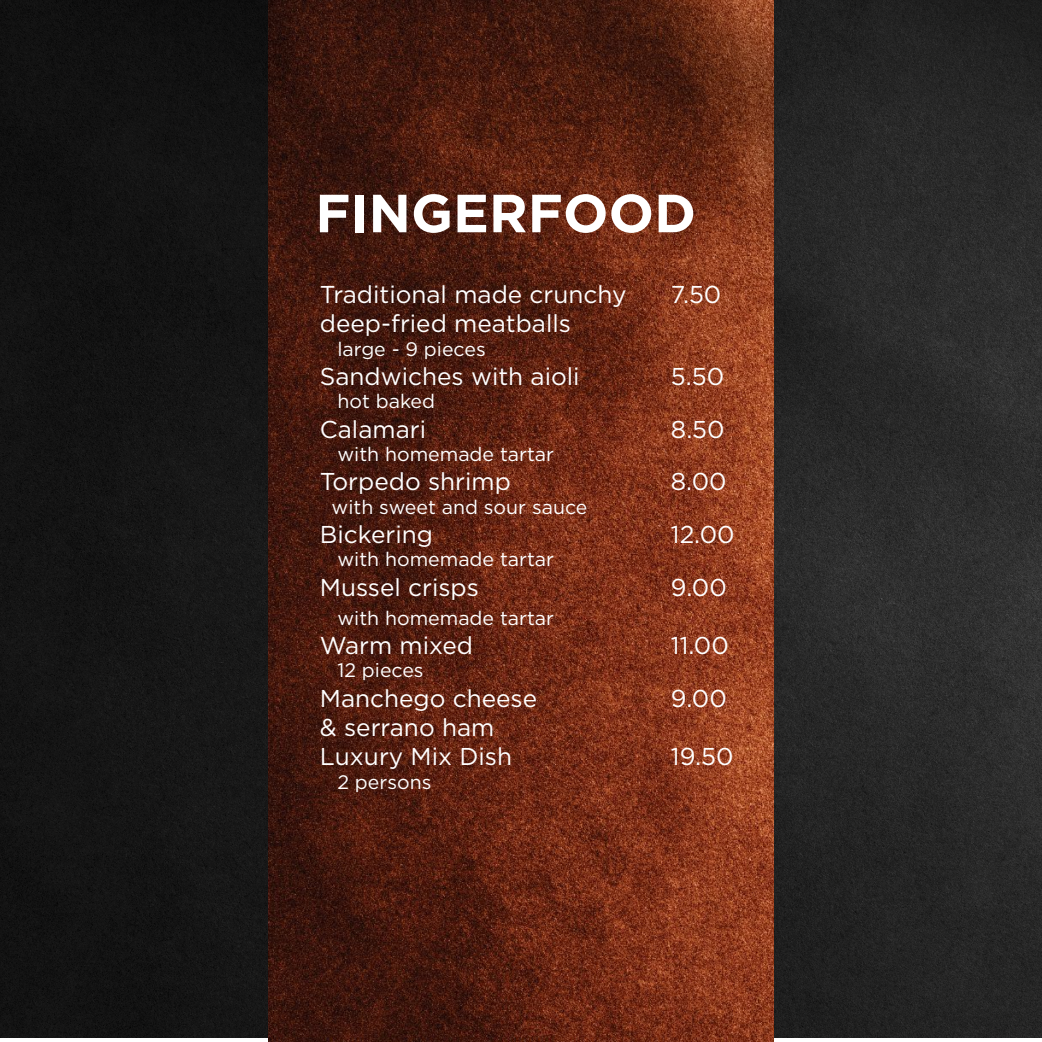
<style>
.page{position:relative;width:1042px;height:1042px;background:#fff}
.page>*{position:absolute;margin:0;border:0;box-sizing:border-box;transform-origin:0 0}
.t1{font:700 53.55px "Gotham";color:#fff}
.t2{font:24.32px/29.2px "Gotham";color:#fff}
.t3{font:19.43px "Gotham";color:#fff}
</style>
<div class="page">
<img style="left:0;top:0;width:1042px;height:1038px">
<img style="left:268px;top:0;width:505px;height:1042px">
<h1 class="t1" style="left:315px;top:178px;width:382px">FINGERFOOD</h1>
<p class="t2" style="left:320px;top:279px;width:308px">Traditional made crunchy</p>
<p class="t2" style="left:671px;top:279px;width:52px">7.50</p>
<p class="t2" style="left:320px;top:308px;width:253px">deep-fried meatballs</p>
<p class="t3" style="left:337px;top:336px;width:150px">large - 9 pieces</p>
<p class="t2" style="left:320px;top:361px;width:261px">Sandwiches with aioli</p>
<p class="t2" style="left:671px;top:361px;width:55px">5.50</p>
<p class="t3" style="left:337px;top:389px;width:99px">hot baked</p>
<p class="t2" style="left:320px;top:414px;width:108px">Calamari</p>
<p class="t2" style="left:671px;top:414px;width:55px">8.50</p>
<p class="t3" style="left:337px;top:441px;width:218px">with homemade tartar</p>
<p class="t2" style="left:320px;top:466px;width:192px">Torpedo shrimp</p>
<p class="t2" style="left:671px;top:466px;width:57px">8.00</p>
<p class="t3" style="left:331px;top:494px;width:257px">with sweet and sour sauce</p>
<p class="t2" style="left:320px;top:519px;width:115px">Bickering</p>
<p class="t2" style="left:671px;top:519px;width:65px">12.00</p>
<p class="t3" style="left:337px;top:547px;width:218px">with homemade tartar</p>
<p class="t2" style="left:320px;top:572px;width:161px">Mussel crisps</p>
<p class="t2" style="left:671px;top:572px;width:57px">9.00</p>
<p class="t3" style="left:337px;top:605px;width:218px">with homemade tartar</p>
<p class="t2" style="left:320px;top:630px;width:155px">Warm mixed</p>
<p class="t2" style="left:671px;top:630px;width:59px">11.00</p>
<p class="t3" style="left:337px;top:658px;width:88px">12 pieces</p>
<p class="t2" style="left:320px;top:683px;width:219px">Manchego cheese</p>
<p class="t2" style="left:671px;top:683px;width:57px">9.00</p>
<p class="t2" style="left:320px;top:712px;width:194px">&amp; serrano ham<br>Luxury Mix Dish</p>
<p class="t2" style="left:671px;top:741px;width:64px">19.50</p>
<p class="t3" style="left:337px;top:769px;width:95px">2 persons</p>
</div>
